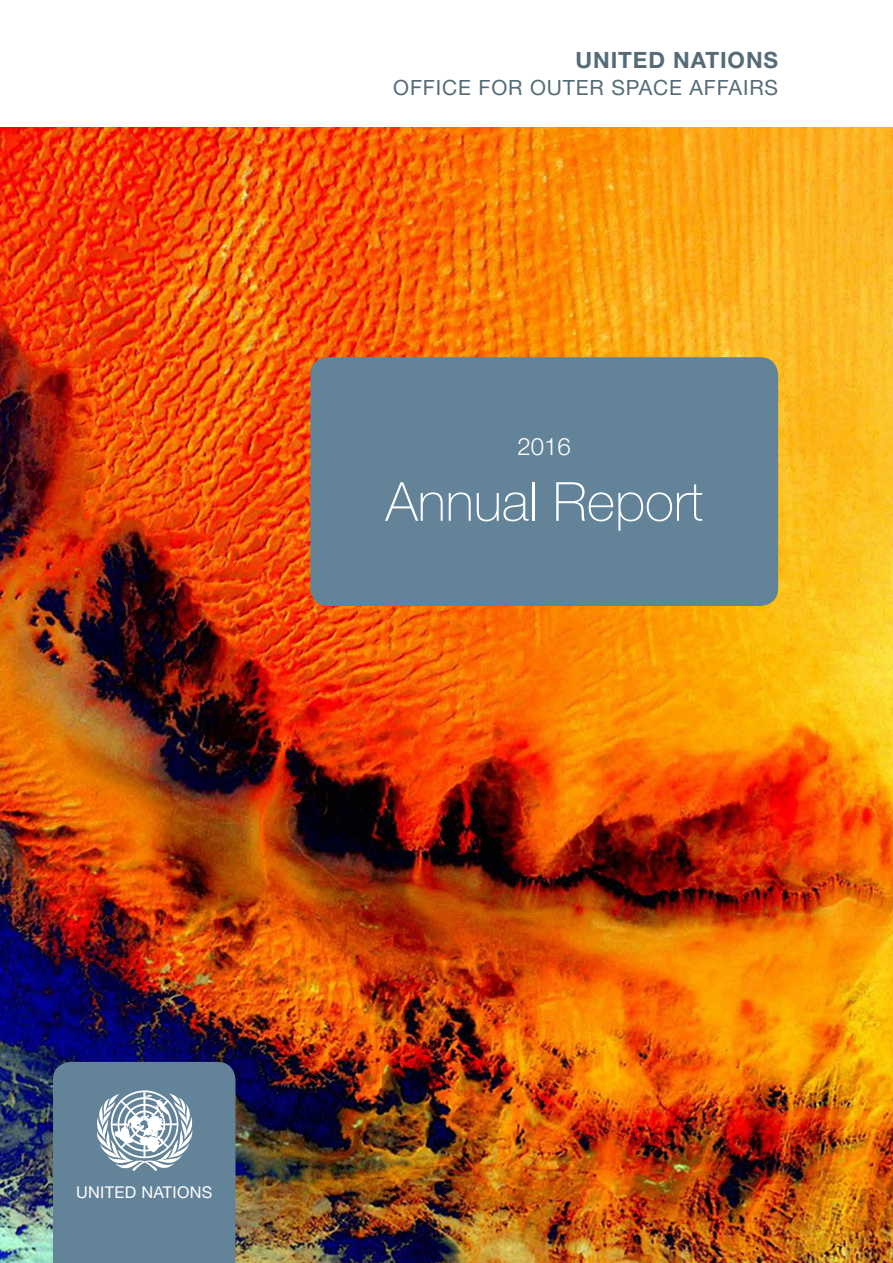
<style>
.page{position:relative;width:893px;height:1263px;background:#fff}
.page>*{position:absolute;margin:0;border:0;box-sizing:border-box;transform-origin:0 0}
.t1{font:100 54px "Helvetica Neue LT Std";color:#fff}
.t2{font:300 24px "Helvetica Neue LT Std";color:#fff}
.t3{font:700 22.5px "Helvetica Neue LT Std";letter-spacing:.04em;color:#556c78}
.t4{font:21px "Helvetica Neue LT Std";letter-spacing:.04em;color:#556c78}
.t5{font:16.35px "Helvetica Neue LT Std";letter-spacing:.02em;color:#fff}
</style>
<div class="page">
<img style="left:0;top:128px;width:893px;height:1135px">
<div style="left:310px;top:357px;width:468px;height:249px;background:#628398;border-radius:18px"></div>
<svg style="left:53px;top:1062px;width:182px;height:201px"></svg>
<p class="t3" style="left:576px;top:46px;width:204px">UNITED NATIONS</p>
<p class="t4" style="left:393px;top:75px;width:386px">OFFICE FOR OUTER SPACE AFFAIRS</p>
<p class="t2" style="left:518px;top:432px;width:55px">2016</p>
<h1 class="t1" style="left:386px;top:471px;width:319px">Annual Report</h1>
<p class="t5" style="left:76px;top:1182px;width:138px">UNITED NATIONS</p>
</div>
